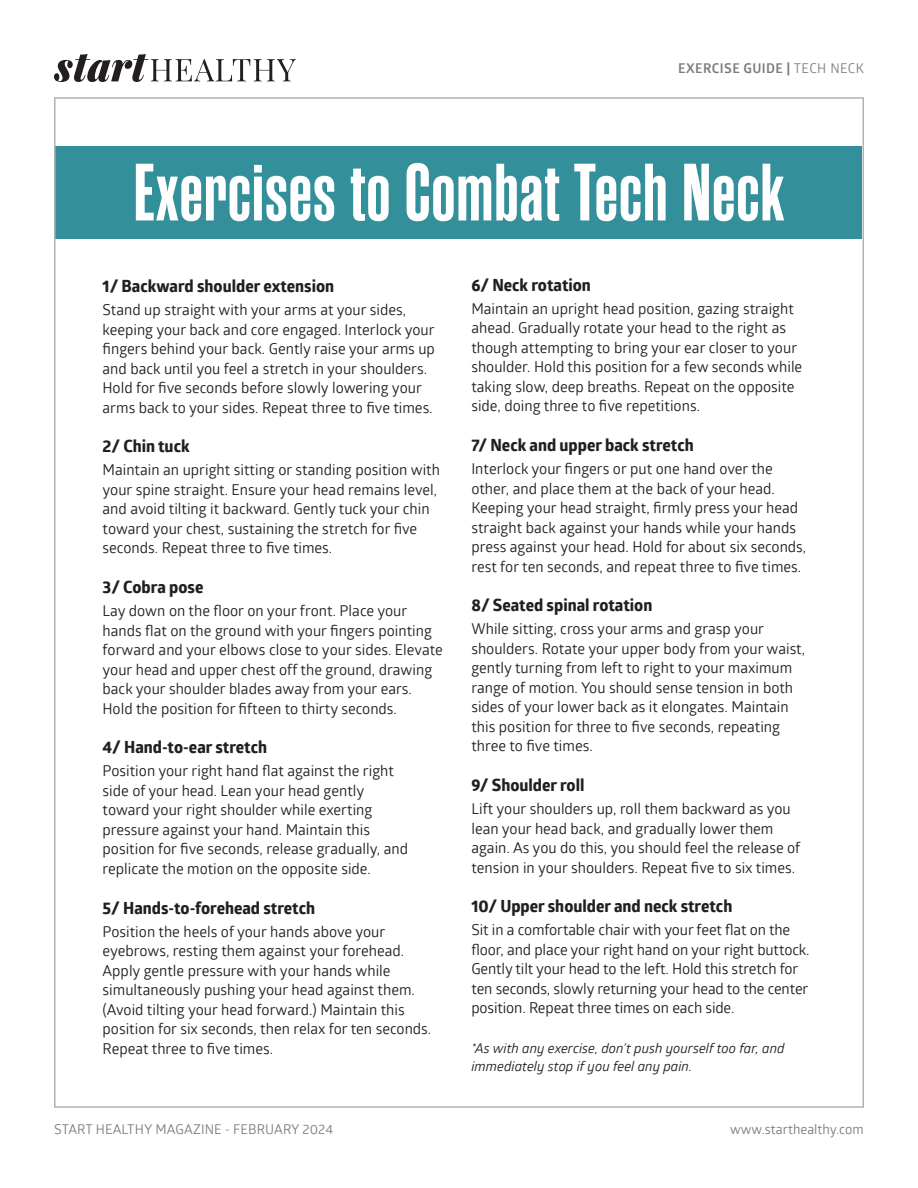
<style>
.page{position:relative;width:918px;height:1188px;background:#fff}
.page>*{position:absolute;margin:0;border:0;box-sizing:border-box;transform-origin:0 0}
.t1{font:700 81px "Rama Gothic M";letter-spacing:.015em;color:#fff}
.t2{font:700 16.5px "Globerx";color:#231f20}
.t3{font:15px/19.5px "Glober";color:#231f20}
.t4{font:italic 13.5px/18px "Glober";color:#231f20}
.t5{font:13.5px "Glober";color:#7d7e7c}
.Title_of_Printable{font:700 13.5px "Glober";letter-spacing:.03em;color:#7d7e7c}
.s1{font-weight:400}
</style>
<div class="page">
<div style="left:56px;top:146px;width:806px;height:93px;background:#33909a"></div>
<svg style="left:54px;top:54px;width:242px;height:28px"></svg>
<p class="Title_of_Printable" style="left:678px;top:59px;width:187px">EXERCISE GUIDE | <span class="s1">TECH NECK</span></p>
<p class="t1" style="left:134px;top:151px;width:652px">Exercises to Combat Tech Neck</p>
<p class="t2" style="left:103px;top:274px;width:233px">1/ Backward shoulder extension</p>
<p class="t3" style="left:103px;top:299px;width:334px">Stand up straight with your arms at your sides, keeping your back and core engaged. Interlock your fingers behind your back. Gently raise your arms up and back until you feel a stretch in your shoulders.<br>Hold for five seconds before slowly lowering your arms back to your sides. Repeat three to five times.</p>
<p class="t2" style="left:103px;top:434px;width:89px">2/ Chin tuck</p>
<p class="t3" style="left:103px;top:460px;width:339px">Maintain an upright sitting or standing position with your spine straight. Ensure your head remains level, and avoid tilting it backward. Gently tuck your chin toward your chest, sustaining the stretch for five seconds. Repeat three to five times.</p>
<p class="t2" style="left:103px;top:575px;width:102px">3/ Cobra pose</p>
<p class="t3" style="left:103px;top:600px;width:342px">Lay down on the floor on your front. Place your hands flat on the ground with your fingers pointing forward and your elbows close to your sides. Elevate your head and upper chest off the ground, drawing back your shoulder blades away from your ears.<br>Hold the position for fifteen to thirty seconds.</p>
<p class="t2" style="left:103px;top:735px;width:166px">4/ Hand-to-ear stretch</p>
<p class="t3" style="left:103px;top:761px;width:307px">Position your right hand flat against the right side of your head. Lean your head gently toward your right shoulder while exerting pressure against your hand. Maintain this position for five seconds, release gradually, and replicate the motion on the opposite side.</p>
<p class="t2" style="left:103px;top:896px;width:214px">5/ Hands-to-forehead stretch</p>
<p class="t3" style="left:103px;top:921px;width:330px">Position the heels of your hands above your eyebrows, resting them against your forehead.<br>Apply gentle pressure with your hands while simultaneously pushing your head against them. (Avoid tilting your head forward.) Maintain this position for six seconds, then relax for ten seconds.<br>Repeat three to five times.</p>
<p class="t2" style="left:471px;top:273px;width:121px">6/ Neck rotation</p>
<p class="t3" style="left:471px;top:298px;width:332px">Maintain an upright head position, gazing straight ahead. Gradually rotate your head to the right as though attempting to bring your ear closer to your shoulder. Hold this position for a few seconds while taking slow, deep breaths. Repeat on the opposite side, doing three to five repetitions.</p>
<p class="t2" style="left:471px;top:433px;width:224px">7/ Neck and upper back stretch</p>
<p class="t3" style="left:471px;top:458px;width:336px">Interlock your fingers or put one hand over the other, and place them at the back of your head.<br>Keeping your head straight, firmly press your head straight back against your hands while your hands press against your head. Hold for about six seconds, rest for ten seconds, and repeat three to five times.</p>
<p class="t2" style="left:471px;top:594px;width:182px">8/ Seated spinal rotation</p>
<p class="t3" style="left:471px;top:619px;width:335px">While sitting, cross your arms and grasp your shoulders. Rotate your upper body from your waist, gently turning from left to right to your maximum range of motion. You should sense tension in both sides of your lower back as it elongates. Maintain this position for three to five seconds, repeating three to five times.</p>
<p class="t2" style="left:471px;top:773px;width:115px">9/ Shoulder roll</p>
<p class="t3" style="left:471px;top:798px;width:331px">Lift your shoulders up, roll them backward as you lean your head back, and gradually lower them again. As you do this, you should feel the release of tension in your shoulders. Repeat five to six times.</p>
<p class="t2" style="left:471px;top:895px;width:262px">10/ Upper shoulder and neck stretch</p>
<p class="t3" style="left:471px;top:920px;width:340px">Sit in a comfortable chair with your feet flat on the floor, and place your right hand on your right buttock.<br>Gently tilt your head to the left. Hold this stretch for ten seconds, slowly returning your head to the center position. Repeat three times on each side.</p>
<p class="t4" style="left:471px;top:1039px;width:315px">*As with any exercise, don’t push yourself too far, and immediately stop if you feel any pain.</p>
<p class="t5" style="left:54px;top:1120px;width:281px">START HEALTHY MAGAZINE - FEBRUARY 2024</p>
<p class="t5" style="left:730px;top:1120px;width:135px">www.starthealthy.com</p>
</div>
